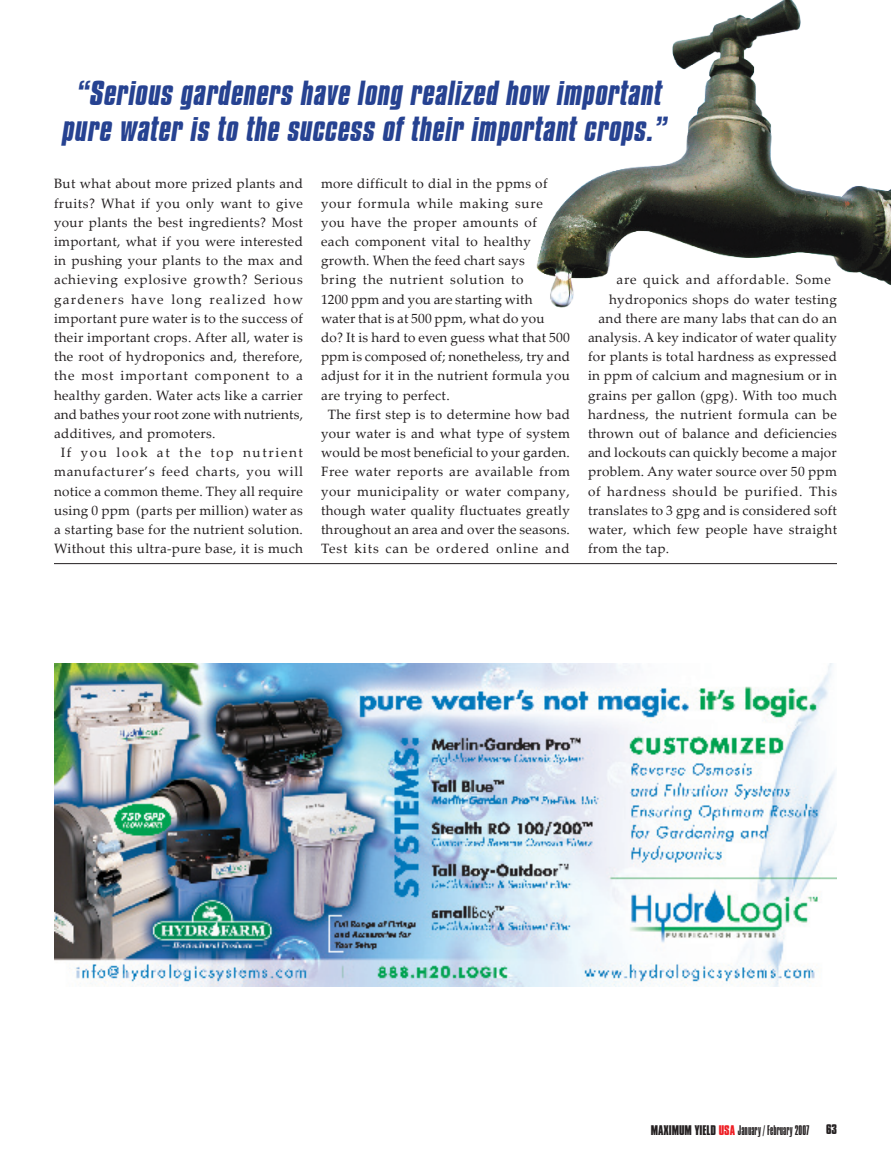
<style>
.page{position:relative;width:891px;height:1161px;background:#fff}
.page>*{position:absolute;margin:0;border:0;box-sizing:border-box;transform-origin:0 0}
.t1{font:italic 700 30px/36px "Compacta BT";letter-spacing:.02em;color:#264291;text-align:center}
.Mainbodycopy{font:13.5px/19.2px "Palatino Linotype";letter-spacing:.025em;color:#231f20;text-align:center}
.Mainbodycopy-2{font:13.5px "Palatino Linotype";letter-spacing:.055em;color:#231f20}
.t2{font:300 12px "Compacta BT";color:#231f20}
.t3{font:700 12px "Compacta BT";color:#231f20}
.s1{font-weight:700}
.s2{font-weight:700;color:#ee1d23}
</style>
<div class="page">
<hr style="left:54px;top:563px;width:783px;height:1px;background:#231f20">
<img style="left:536px;top:0;width:355px;height:308px">
<img style="left:54px;top:663px;width:783px;height:324px">
<p class="t1" style="left:63px;top:75px;width:606px">“Serious gardeners have long realized how important pure water is to the success of their important crops.”</p>
<p class="Mainbodycopy" style="left:54px;top:174px;width:251px;text-align:justify">But what about more prized plants and fruits? What if you only want to give your plants the best ingredients? Most important, what if you were interested in pushing your plants to the max and achieving explosive growth? Serious gardeners have long realized how important pure water is to the success of their important crops. After all, water is the root of hydroponics and, therefore, the most important component to a healthy garden. Water acts like a carrier and bathes your root zone with nutrients, additives, and promoters.</p>
<p class="Mainbodycopy" style="left:54px;top:442px;width:251px">If you look at the top nutrient manufacturer’s feed charts, you will notice a common theme. They all require using 0 ppm (parts per million) water as a starting base for the nutrient solution.<br>Without this ultra-pure base, it is much</p>
<p class="Mainbodycopy" style="left:321px;top:174px;width:251px;text-align:left">more difficult to dial in the ppms of your formula while making sure you have the proper amounts of<br>each component vital to healthy growth. When the feed chart says<br>bring the nutrient solution to<br>1200 ppm and you are starting with water that is at 500 ppm, what do you<br>do? It is hard to even guess what that 500 ppm is composed of; nonetheless, try and adjust for it in the nutrient formula you are trying to perfect.</p>
<p class="Mainbodycopy" style="left:321px;top:404px;width:251px">The first step is to determine how bad your water is and what type of system would be most beneficial to your garden.<br>Free water reports are available from your municipality or water company, though water quality fluctuates greatly throughout an area and over the seasons.<br>Test kits can be ordered online and</p>
<p class="Mainbodycopy-2" style="left:616px;top:270px;width:216px">are quick and affordable. Some</p>
<p class="Mainbodycopy" style="left:609px;top:289px;width:229px">hydroponics shops do water testing</p>
<p class="Mainbodycopy" style="left:598px;top:308px;width:240px">and there are many labs that can do an</p>
<p class="Mainbodycopy" style="left:588px;top:327px;width:250px">analysis. A key indicator of water quality</p>
<p class="Mainbodycopy" style="left:588px;top:346px;width:251px">for plants is total hardness as expressed</p>
<p class="Mainbodycopy" style="left:588px;top:366px;width:251px">in ppm of calcium and magnesium or in</p>
<p class="Mainbodycopy" style="left:588px;top:385px;width:250px">grains per gallon (gpg). With too much</p>
<p class="Mainbodycopy" style="left:588px;top:404px;width:250px">hardness, the nutrient formula can be</p>
<p class="Mainbodycopy" style="left:588px;top:423px;width:250px">thrown out of balance and deficiencies</p>
<p class="Mainbodycopy" style="left:588px;top:442px;width:250px">and lockouts can quickly become a major</p>
<p class="Mainbodycopy" style="left:588px;top:462px;width:251px">problem. Any water source over 50 ppm</p>
<p class="Mainbodycopy-2" style="left:588px;top:481px;width:251px">of hardness should be purified. This</p>
<p class="Mainbodycopy" style="left:588px;top:500px;width:250px">translates to 3 gpg and is considered soft</p>
<p class="Mainbodycopy" style="left:588px;top:519px;width:251px">water, which few people have straight</p>
<p class="Mainbodycopy" style="left:588px;top:538px;width:83px">from the tap.</p>
<p class="t2" style="left:651px;top:1123px;width:160px"><span class="s1">MAXIMUM YIELD</span> <span class="s2">USA</span> January / February 2007</p>
<p class="t3" style="left:826px;top:1122px;width:12px">63</p>
</div>
